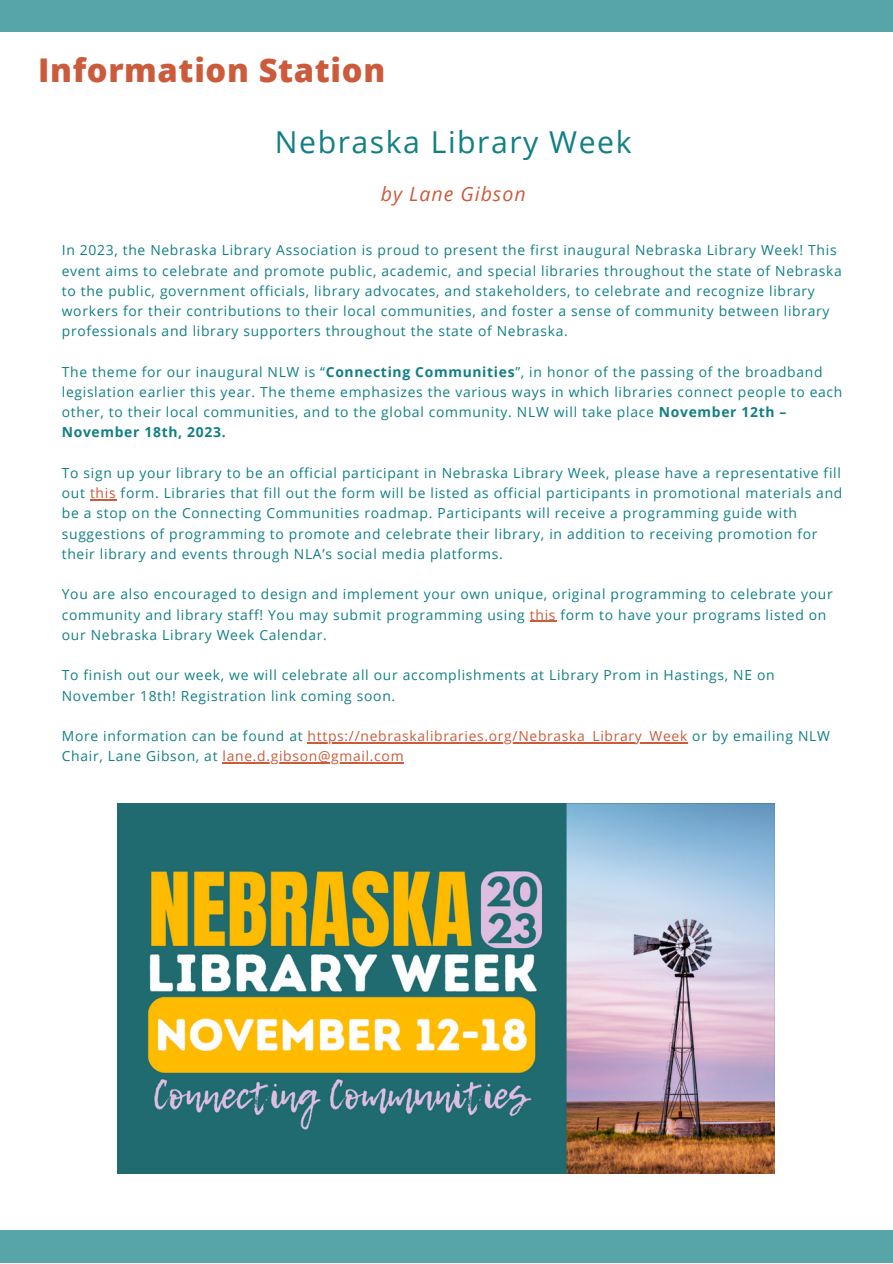
<style>
.page{position:relative;width:893px;height:1264px;background:#fff}
.page>*{position:absolute;margin:0;border:0;box-sizing:border-box;transform-origin:0 0}
.t1{font:800 32.7px "Open Sans";letter-spacing:.02em;color:#cb5b3b}
.t2{font:30.15px "Open Sans";letter-spacing:.05em;color:#117f84}
.t3{font:italic 19.65px "Open Sans";letter-spacing:.05em;color:#cb5b3b}
.t4{font:13.8px/20.2px "Open Sans";letter-spacing:.05em;color:#117f84}
.t5{font:13.8px/20.2px "Open Sans";letter-spacing:.05em;color:#cb5b3b}
.s1{font-weight:700}
.s2{color:#cb5b3b}
.s3{color:#117f84}
</style>
<div class="page">
<div style="left:0;top:0;width:892px;height:32px;background:#58a5a9"></div>
<div style="left:0;top:1230px;width:892px;height:32px;background:#58a5a9"></div>
<svg style="left:90px;top:499px;width:26px;height:1px"></svg>
<hr style="left:530px;top:620px;width:26px;height:2px;background:#cb5b3b">
<hr style="left:307px;top:742px;width:381px;height:1px;background:#cb5b3b">
<hr style="left:222px;top:762px;width:182px;height:1px;background:#cb5b3b">
<img style="left:118px;top:803px;width:656px;height:370px">
<p class="t1" style="left:38px;top:47px;width:348px">Information Station</p>
<p class="t2" style="left:275px;top:121px;width:358px">Nebraska Library Week</p>
<p class="t3" style="left:381px;top:180px;width:146px">by Lane Gibson</p>
<p class="t4" style="left:62px;top:240px;width:781px">In 2023, the Nebraska Library Association is proud to present the first inaugural Nebraska Library Week! This event aims to celebrate and promote public, academic, and special libraries throughout the state of Nebraska to the public, government officials, library advocates, and stakeholders, to celebrate and recognize library workers for their contributions to their local communities, and foster a sense of community between library professionals and library supporters throughout the state of Nebraska.</p>
<p class="t4" style="left:62px;top:361px;width:782px">The theme for our inaugural NLW is “<span class="s1">Connecting Communities</span>”, in honor of the passing of the broadband legislation earlier this year. The theme emphasizes the various ways in which libraries connect people to each other, to their local communities, and to the global community. NLW will take place <span class="s1">November 12th – November 18th, 2023.</span></p>
<p class="t4" style="left:62px;top:462px;width:782px">To sign up your library to be an official participant in Nebraska Library Week, please have a representative fill out <span class="s2">this</span> form. Libraries that fill out the form will be listed as official participants in promotional materials and be a stop on the Connecting Communities roadmap. Participants will receive a programming guide with suggestions of programming to promote and celebrate their library, in addition to receiving promotion for their library and events through NLA’s social media platforms.</p>
<p class="t4" style="left:62px;top:584px;width:772px">You are also encouraged to design and implement your own unique, original programming to celebrate your community and library staff! You may submit programming using <span class="s2">this</span> form to have your programs listed on our Nebraska Library Week Calendar.</p>
<p class="t4" style="left:62px;top:665px;width:714px">To finish out our week, we will celebrate all our accomplishments at Library Prom in Hastings, NE on<br>November 18th! Registration link coming soon.</p>
<p class="t5" style="left:62px;top:725px;width:769px"><span class="s3">More information can be found at</span> https://nebraskalibraries.org/Nebraska_Library_Week <span class="s3">or by emailing NLW<br>Chair, Lane Gibson, at</span> lane.d.gibson@gmail.com</p>
</div>
